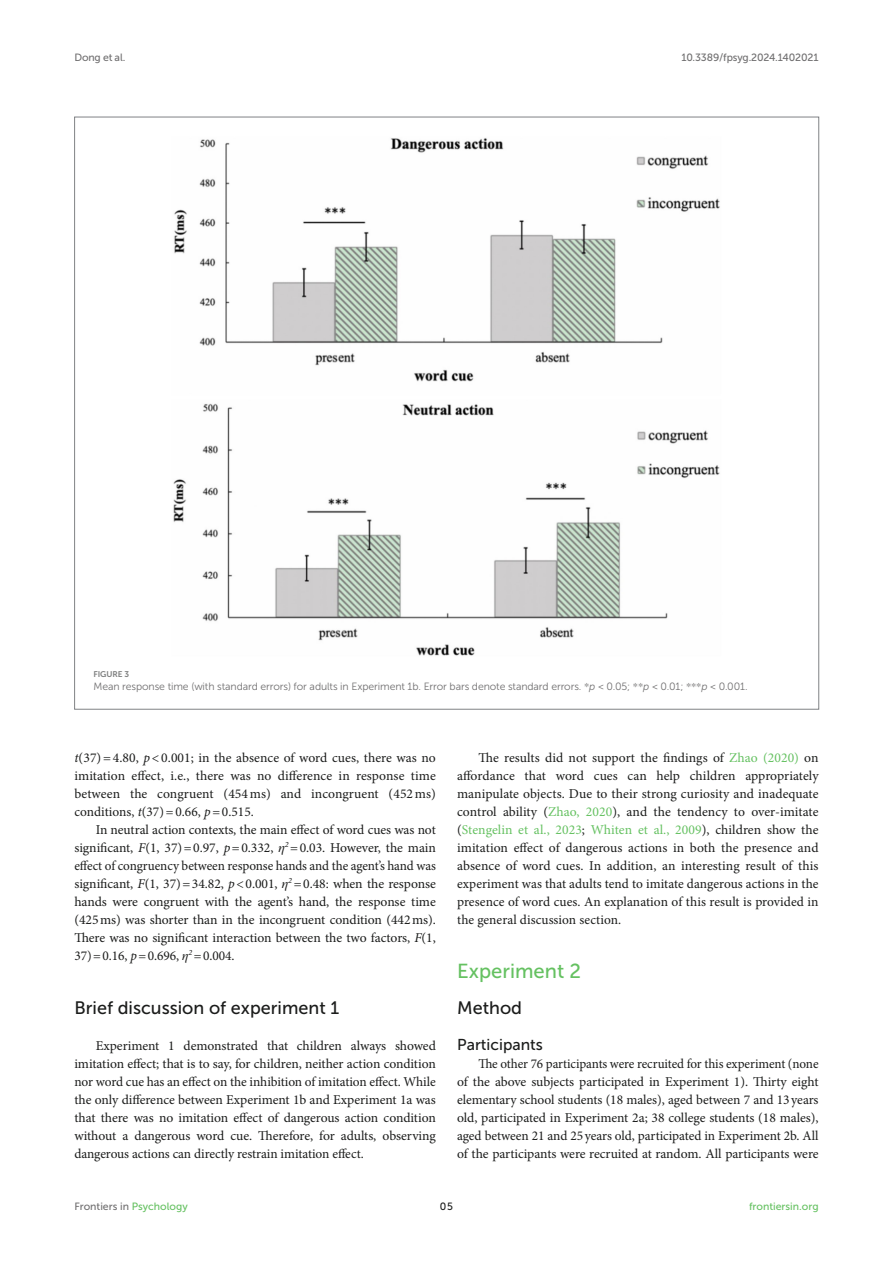
<style>
.page{position:relative;width:893px;height:1263px;background:#fff}
.page>*{position:absolute;margin:0;border:0;box-sizing:border-box;transform-origin:0 0}
.HEAD_1{font:20.25px "Museo Sans 500";color:#65c161}
.HEAD_2{font:18px "Museo Sans 500";color:#1b1c1b}
.HEAD_2_after_HEAD_1{font:18px "Museo Sans 500";color:#1b1c1b}
.HEAD_3_after_HEAD_2{font:15.75px "Museo Sans 500";color:#1b1c1b}
.TEXT{font:13.5px/18px "Minion Pro";color:#1b1c1b;text-align:justify}
.TEXT_FLUSH{font:13.5px/18px "Minion Pro";letter-spacing:-.005em;color:#1b1c1b;text-align:justify}
.FIG_LEG{font:10.5px "Museo Sans 300";letter-spacing:-.01em;color:#706f70}
.t1{font:10.5px "Museo Sans 500";letter-spacing:-.015em;color:#706f70}
.t2{font:10.5px "Museo Sans 500";color:#65c161}
.t3{font:10.5px "Museo Sans 500";color:#1b1c1b}
.FIG_HD{font:8.25px "Museo Sans 700";letter-spacing:-.01em;color:#7e7f7f}
.s1{font-family:"STIX General"}
.s2{font-style:italic}
.s3{font-family:"STIX General";font-style:italic}
.s4{color:#65c161}
</style>
<div class="page">
<img style="left:173px;top:138px;width:547px;height:518px">
<p class="t1" style="left:74px;top:51px;width:52px">Dong et al.</p>
<p class="t1" style="left:681px;top:51px;width:139px">10.3389/fpsyg.2024.1402021</p>
<p class="FIG_HD" style="left:94px;top:669px;width:37px">FIGURE 3</p>
<p class="FIG_LEG" style="left:94px;top:681px;width:655px">Mean response time (with standard errors) for adults in Experiment 1b. Error bars denote standard errors. <span class="s1">*</span><span class="s2">p</span> &lt; 0.05; <span class="s1">**</span><span class="s2">p</span> &lt; 0.01; <span class="s1">***</span><span class="s2">p</span> &lt; 0.001.</p>
<p class="TEXT" style="left:74px;top:749px;width:363px"><span class="s2">t</span>(37)=4.80, <span class="s2">p</span>&lt;0.001; in the absence of word cues, there was no imitation effect, i.e., there was no difference in response time between the congruent (454ms) and incongruent (452ms) conditions, <span class="s2">t</span>(37)=0.66, <span class="s2">p</span>=0.515.</p>
<p class="TEXT" style="left:74px;top:821px;width:363px;text-indent:21px">In neutral action contexts, the main effect of word cues was not significant, <span class="s2">F</span>(1, 37)=0.97, <span class="s2">p</span>=0.332, <span class="s3">η</span><sup>2</sup> =0.03. However, the main effect of congruency between response hands and the agent’s hand was significant, <span class="s2">F</span>(1, 37)=34.82, <span class="s2">p</span>&lt;0.001, <span class="s3">η</span><sup>2</sup> =0.48: when the response hands were congruent with the agent’s hand, the response time (425ms) was shorter than in the incongruent condition (442ms).<br>There was no significant interaction between the two factors, <span class="s2">F</span>(1, 37)=0.16, <span class="s2">p</span>=0.696, <span class="s3">η</span><sup>2</sup> =0.004.</p>
<p class="HEAD_2" style="left:74px;top:998px;width:266px">Brief discussion of experiment 1</p>
<p class="TEXT_FLUSH" style="left:74px;top:1037px;width:363px;text-indent:21px">Experiment 1 demonstrated that children always showed imitation effect; that is to say, for children, neither action condition nor word cue has an effect on the inhibition of imitation effect. While the only difference between Experiment 1b and Experiment 1a was that there was no imitation effect of dangerous action condition without a dangerous word cue. Therefore, for adults, observing dangerous actions can directly restrain imitation effect.</p>
<p class="TEXT" style="left:457px;top:749px;width:363px;text-indent:21px">The results did not support the findings of <span class="s4">Zhao (2020)</span> on affordance that word cues can help children appropriately manipulate objects. Due to their strong curiosity and inadequate control ability (<span class="s4">Zhao, 2020</span>), and the tendency to over-imitate (<span class="s4">Stengelin et al., 2023</span>; <span class="s4">Whiten et al., 2009</span>), children show the imitation effect of dangerous actions in both the presence and absence of word cues. In addition, an interesting result of this experiment was that adults tend to imitate dangerous actions in the presence of word cues. An explanation of this result is provided in the general discussion section.</p>
<p class="HEAD_1" style="left:457px;top:960px;width:125px">Experiment 2</p>
<p class="HEAD_2_after_HEAD_1" style="left:457px;top:998px;width:66px">Method</p>
<p class="HEAD_3_after_HEAD_2" style="left:457px;top:1036px;width:87px">Participants</p>
<p class="TEXT_FLUSH" style="left:457px;top:1055px;width:363px;text-indent:21px">The other 76 participants were recruited for this experiment (none of the above subjects participated in Experiment 1). Thirty eight elementary school students (18 males), aged between 7 and 13years old, participated in Experiment 2a; 38 college students (18 males), aged between 21 and 25years old, participated in Experiment 2b. All of the participants were recruited at random. All participants were</p>
<p class="t1" style="left:74px;top:1200px;width:115px">Frontiers in <span class="s4">Psychology</span></p>
<p class="t3" style="left:440px;top:1200px;width:14px">05</p>
<p class="t2" style="left:749px;top:1200px;width:71px">frontiersin.org</p>
</div>
